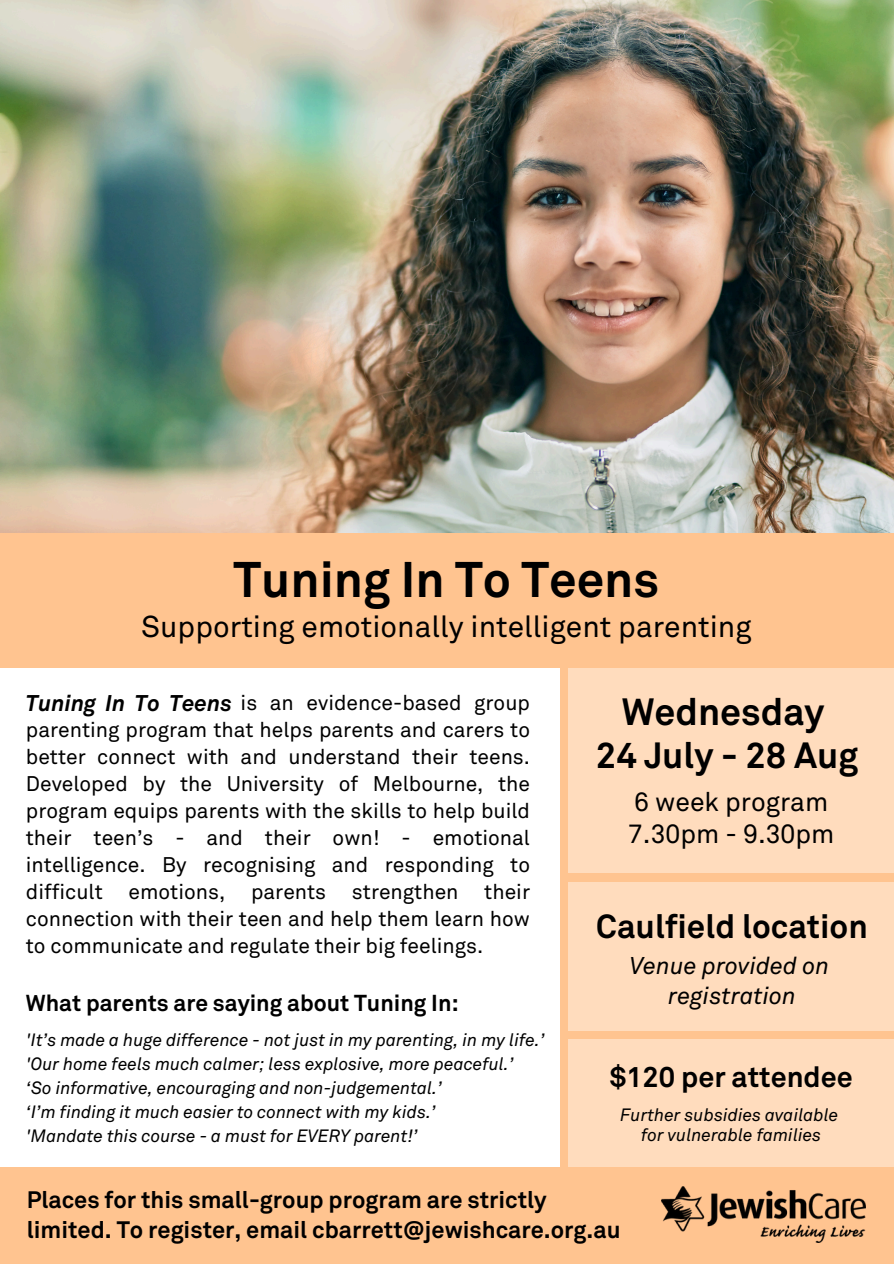
<style>
.page{position:relative;width:894px;height:1264px;background:#fff}
.page>*{position:absolute;margin:0;border:0;box-sizing:border-box;transform-origin:0 0}
.t1{font:700 49.5px "Akkurat Std";color:#000}
.t2{font:700 37.5px "Akkurat Std";color:#000}
.t3{font:700 36px "Akkurat Std";color:#000}
.t4{font:700 33px "Akkurat Std";color:#000}
.t5{font:29.85px "Akkurat Std";color:#000}
.t6{font:700 28.65px "Akkurat Std";color:#000}
.t7{font:26.4px/31.3px "Akkurat Std";color:#000}
.t8{font:italic 24px/30px "Akkurat Std";color:#000;text-align:center}
.t9{font:700 23.55px/30.5px "Akkurat Std";color:#000}
.t10{font:700 22.8px "Akkurat Std";color:#000}
.t11{font:italic 700 22.5px "Akkurat Std";color:#000}
.t12{font:21px/27px "Akkurat Std";color:#000;text-align:justify}
.t13{font:italic 17.7px "Akkurat Std";color:#000}
.s1{color:#fff}
</style>
<div class="page">
<img style="left:0;top:0;width:893px;height:532px">
<div style="left:563px;top:610px;width:330px;height:559px;background:#ffdcbd"></div>
<div style="left:0;top:1167px;width:893px;height:96px;background:#ffc490"></div>
<div style="left:560px;top:632px;width:7px;height:539px;background:#ffc490"></div>
<div style="left:0;top:532px;width:893px;height:135px;background:#ffc490"></div>
<img style="left:661px;top:1186px;width:203px;height:56px">
<div style="left:563px;top:874px;width:330px;height:7px;background:#ffc490"></div>
<div style="left:563px;top:1031px;width:330px;height:7px;background:#ffc490"></div>
<h2 class="t1" style="left:233px;top:548px;width:427px">Tuning In To Teens</h2>
<h2 class="t5" style="left:141px;top:607px;width:611px">Supporting emotionally intelligent parenting</h2>
<h4 class="t12" style="left:26px;top:689px;width:505px"><span class="s1">Tuning In To Teens</span> is an evidence-based group parenting program that helps parents and carers to better connect with and understand their teens.<br>Developed by the University of Melbourne, the program equips parents with the skills to help build their teen’s - and their own! - emotional intelligence. By recognising and responding to difficult emotions, parents strengthen their connection with their teen and help them learn how to communicate and regulate their big feelings.</h4>
<p class="t11" style="left:26px;top:688px;width:207px">Tuning In To Teens</p>
<h1 class="t10" style="left:26px;top:988px;width:434px">What parents are saying about Tuning In:</h1>
<h6 class="t13" style="left:26px;top:1028px;width:519px">'It’s made a huge difference - not just in my parenting, in my life.’</h6>
<h5 class="t13" style="left:26px;top:1052px;width:488px">'Our home feels much calmer; less explosive, more peaceful.’</h5>
<p class="t13" style="left:26px;top:1076px;width:417px">‘So informative, encouraging and non-judgemental.’</p>
<p class="t13" style="left:26px;top:1100px;width:411px">‘I’m finding it much easier to connect with my kids.’</p>
<p class="t13" style="left:26px;top:1124px;width:393px">'Mandate this course - a must for EVERY parent!’</p>
<h4 class="t2" style="left:621px;top:688px;width:204px">Wednesday</h4>
<h4 class="t3" style="left:595px;top:732px;width:264px">24 July - 28 Aug</h4>
<p class="t7" style="left:628px;top:786px;width:208px">6 week program<br>7.30pm - 9.30pm</p>
<p class="t4" style="left:596px;top:905px;width:273px">Caulfield location</p>
<h5 class="t8" style="left:629px;top:950px;width:201px">Venue provided on registration</h5>
<p class="t6" style="left:609px;top:1058px;width:244px">$120 per attendee</p>
<p class="t13" style="left:620px;top:1103px;width:219px">Further subsidies available</p>
<h5 class="t13" style="left:641px;top:1123px;width:181px">for vulnerable families</h5>
<h1 class="t9" style="left:27px;top:1184px;width:595px">Places for this small-group program are strictly limited. To register, email cbarrett@jewishcare.org.au</h1>
</div>
